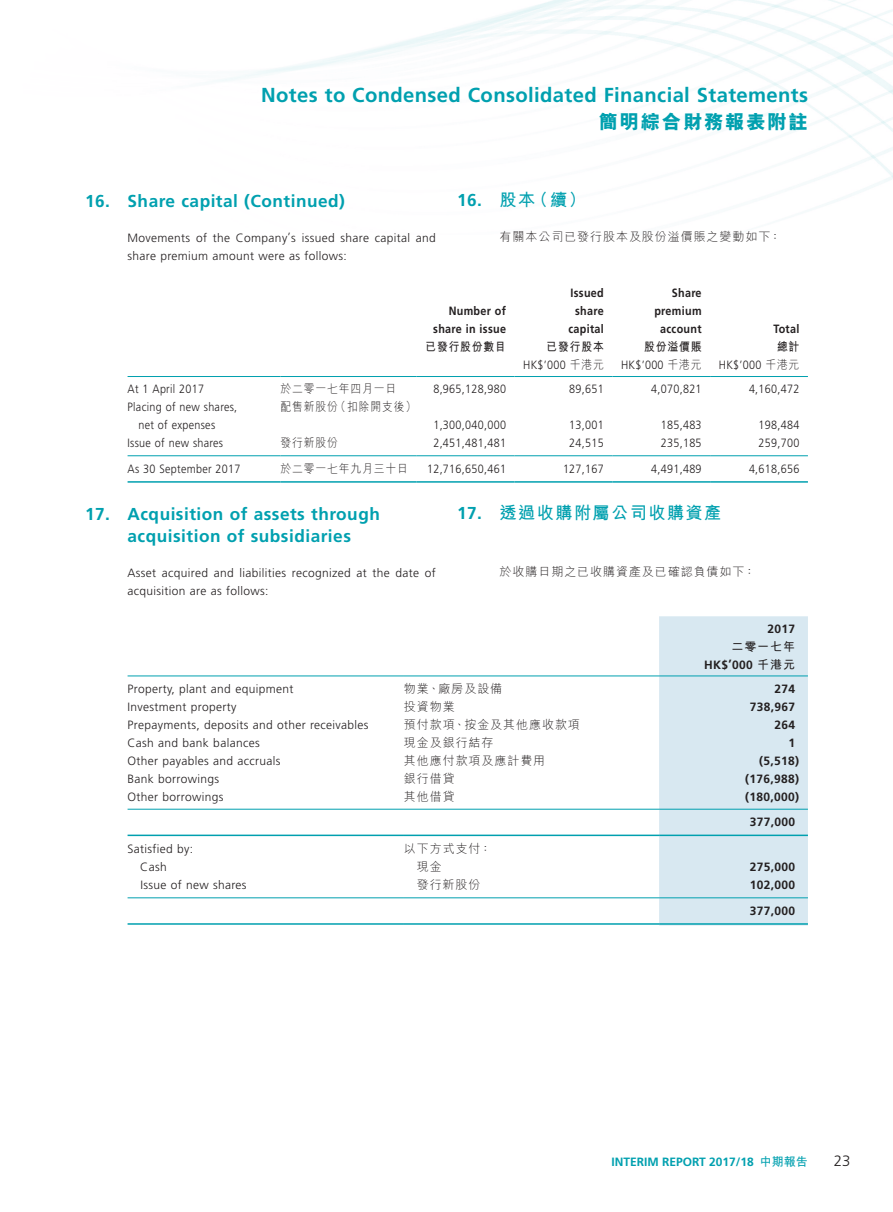
<style>
.page{position:relative;width:893px;height:1212px;background:#fff}
.page>*{position:absolute;margin:0;border:0;box-sizing:border-box;transform-origin:0 0}
.t1{font:700 20.25px "Frutiger LT Std";letter-spacing:.02em;color:#00a0af}
.t2{font:800 19.5px "M Hei HK";letter-spacing:.08em;color:#00a0af}
.t3{font:700 17.25px/21.8px "Frutiger LT Std";letter-spacing:.03em;color:#00a0af}
.t4{font:700 17.25px "M Hei HK";letter-spacing:.08em;color:#00a0af}
.t5{font:300 15px "Frutiger LT Std";color:#231f20}
.t6{font:300 12px/18px "Frutiger LT Std";letter-spacing:.03em;color:#231f20}
.t7{font:300 12px/18px "Frutiger LT Std";letter-spacing:.03em;color:#231f20;scale:.9 1}
.t8{font:300 12px "M Hei HK";letter-spacing:.08em;color:#231f20}
.t9{font:700 12px/25.2px "Frutiger LT Std";letter-spacing:.03em;color:#231f20;text-align:center}
.t10{font:700 12px/18px "Frutiger LT Std";letter-spacing:.03em;color:#231f20;text-align:right;scale:.9 1}
.t11{font:300 12px "M Hei HK";letter-spacing:.08em;color:#231f20;scale:.9 1}
.t12{font:700 12px "Frutiger LT Std";color:#00a0af}
.t13{font:700 12px "M Hei HK";letter-spacing:.08em;color:#231f20;scale:.9 1}
.t14{font:700 12px "M Hei HK";letter-spacing:.08em;color:#231f20}
.s1{font-family:"Frutiger LT Std"}
.s2{font-family:"M Hei HK"}
</style>
<div class="page">
<img style="left:216px;top:0;width:677px;height:210px">
<hr style="left:128px;top:376px;width:153px;height:1px;background:#00a0af">
<hr style="left:281px;top:376px;width:136px;height:1px;background:#00a0af">
<hr style="left:417px;top:376px;width:97px;height:1px;background:#00a0af">
<hr style="left:514px;top:376px;width:98px;height:1px;background:#00a0af">
<hr style="left:612px;top:376px;width:98px;height:1px;background:#00a0af">
<hr style="left:710px;top:376px;width:98px;height:1px;background:#00a0af">
<hr style="left:128px;top:455px;width:153px;height:1px;background:#00a0af">
<hr style="left:281px;top:455px;width:136px;height:1px;background:#00a0af">
<hr style="left:417px;top:455px;width:97px;height:1px;background:#00a0af">
<hr style="left:514px;top:455px;width:98px;height:1px;background:#00a0af">
<hr style="left:612px;top:455px;width:98px;height:1px;background:#00a0af">
<hr style="left:710px;top:455px;width:98px;height:1px;background:#00a0af">
<hr style="left:128px;top:481px;width:153px;height:2px;background:#00a0af">
<hr style="left:281px;top:481px;width:136px;height:2px;background:#00a0af">
<hr style="left:417px;top:481px;width:97px;height:2px;background:#00a0af">
<hr style="left:514px;top:481px;width:98px;height:2px;background:#00a0af">
<hr style="left:612px;top:481px;width:98px;height:2px;background:#00a0af">
<hr style="left:710px;top:481px;width:98px;height:2px;background:#00a0af">
<div style="left:659px;top:616px;width:149px;height:307px;background:#d8e8f1"></div>
<hr style="left:128px;top:675px;width:276px;height:1px;background:#00a0af">
<hr style="left:404px;top:675px;width:255px;height:1px;background:#00a0af">
<hr style="left:659px;top:675px;width:149px;height:1px;background:#00a0af">
<hr style="left:128px;top:809px;width:276px;height:1px;background:#00a0af">
<hr style="left:404px;top:809px;width:255px;height:1px;background:#00a0af">
<hr style="left:659px;top:809px;width:149px;height:1px;background:#00a0af">
<hr style="left:128px;top:834px;width:276px;height:2px;background:#00a0af">
<hr style="left:404px;top:834px;width:255px;height:2px;background:#00a0af">
<hr style="left:659px;top:834px;width:149px;height:2px;background:#00a0af">
<hr style="left:128px;top:897px;width:276px;height:1px;background:#00a0af">
<hr style="left:404px;top:897px;width:255px;height:1px;background:#00a0af">
<hr style="left:659px;top:897px;width:149px;height:1px;background:#00a0af">
<hr style="left:128px;top:923px;width:276px;height:2px;background:#00a0af">
<hr style="left:404px;top:923px;width:255px;height:2px;background:#00a0af">
<hr style="left:659px;top:923px;width:149px;height:2px;background:#00a0af">
<h1 class="t1" style="left:261px;top:83px;width:548px">Notes to Condensed Consolidated Financial Statements</h1>
<h2 class="t2" style="left:599px;top:112px;width:211px">簡明綜合財務報表附註</h2>
<h3 class="t3" style="left:85px;top:190px;width:261px">16. Share capital (Continued)</h3>
<p class="t6" style="left:128px;top:229px;width:310px">Movements of the Company’s issued share capital and share premium amount were as follows:</p>
<h3 class="t4" style="left:457px;top:187px;width:130px"><span class="s1">16.</span> 股本（續）</h3>
<p class="t8" style="left:500px;top:230px;width:283px">有關本公司已發行股本及股份溢價賬之變動如下：</p>
<p class="t10" style="left:433px;top:302px;width:82px">Number of share in issue</p>
<p class="t10" style="left:568px;top:284px;width:41px;text-align:center">Issued share capital</p>
<p class="t10" style="left:654px;top:284px;width:54px">Share premium account</p>
<p class="t10" style="left:774px;top:320px;width:30px">Total</p>
<p class="t13" style="left:425px;top:338px;width:91px">已發行股份數目</p>
<p class="t13" style="left:546px;top:338px;width:65px">已發行股本</p>
<p class="t13" style="left:644px;top:338px;width:65px">股份溢價賬</p>
<p class="t13" style="left:777px;top:338px;width:26px">總計</p>
<p class="t7" style="left:523px;top:356px;width:91px">HK$’000 <span class="s2">千港元</span></p>
<p class="t7" style="left:621px;top:356px;width:91px">HK$’000 <span class="s2">千港元</span></p>
<p class="t7" style="left:719px;top:356px;width:91px">HK$’000 <span class="s2">千港元</span></p>
<p class="t7" style="left:128px;top:380px;width:87px">At 1 April 2017</p>
<p class="t11" style="left:281px;top:383px;width:130px">於二零一七年四月一日</p>
<p class="t7" style="left:433px;top:380px;width:82px">8,965,128,980</p>
<p class="t7" style="left:569px;top:380px;width:40px">89,651</p>
<p class="t7" style="left:651px;top:380px;width:58px">4,070,821</p>
<p class="t7" style="left:749px;top:380px;width:58px">4,160,472</p>
<p class="t7" style="left:138px;top:398px;width:111px;text-indent:-11px">Placing of new shares, net of expenses</p>
<p class="t11" style="left:281px;top:401px;width:152px">配售新股份（扣除開支後）</p>
<p class="t7" style="left:433px;top:416px;width:82px">1,300,040,000</p>
<p class="t7" style="left:569px;top:416px;width:40px">13,001</p>
<p class="t7" style="left:661px;top:416px;width:47px">185,483</p>
<p class="t7" style="left:759px;top:416px;width:47px">198,484</p>
<p class="t7" style="left:128px;top:434px;width:108px">Issue of new shares</p>
<p class="t11" style="left:281px;top:437px;width:65px">發行新股份</p>
<p class="t7" style="left:433px;top:434px;width:82px">2,451,481,481</p>
<p class="t7" style="left:569px;top:434px;width:40px">24,515</p>
<p class="t7" style="left:661px;top:434px;width:47px">235,185</p>
<p class="t7" style="left:759px;top:434px;width:47px">259,700</p>
<p class="t7" style="left:128px;top:460px;width:127px">As 30 September 2017</p>
<p class="t11" style="left:281px;top:462px;width:143px">於二零一七年九月三十日</p>
<p class="t7" style="left:427px;top:460px;width:89px">12,716,650,461</p>
<p class="t7" style="left:563px;top:460px;width:47px">127,167</p>
<p class="t7" style="left:651px;top:460px;width:58px">4,491,489</p>
<p class="t7" style="left:749px;top:460px;width:58px">4,618,656</p>
<h3 class="t3" style="left:128px;top:504px;width:254px;text-indent:-43px">17. Acquisition of assets through acquisition of subsidiaries</h3>
<p class="t6" style="left:128px;top:564px;width:310px">Asset acquired and liabilities recognized at the date of acquisition are as follows:</p>
<p class="t9" style="left:767px;top:616px;width:29px">2017</p>
<p class="t14" style="left:731px;top:638px;width:65px">二零一七年</p>
<p class="t9" style="left:704px;top:652px;width:92px">HK$’000 <span class="s2">千港元</span></p>
<p class="t6" style="left:128px;top:680px;width:167px">Property, plant and equipment</p>
<p class="t8" style="left:404px;top:682px;width:100px">物業、廠房及設備</p>
<p class="t9" style="left:774px;top:676px;width:22px">274</p>
<p class="t6" style="left:128px;top:698px;width:110px">Investment property</p>
<p class="t8" style="left:404px;top:700px;width:52px">投資物業</p>
<p class="t9" style="left:750px;top:694px;width:47px">738,967</p>
<p class="t6" style="left:128px;top:716px;width:243px">Prepayments, deposits and other receivables</p>
<p class="t8" style="left:404px;top:718px;width:177px">預付款項、按金及其他應收款項</p>
<p class="t9" style="left:774px;top:712px;width:22px">264</p>
<p class="t6" style="left:128px;top:734px;width:134px">Cash and bank balances</p>
<p class="t8" style="left:404px;top:736px;width:91px">現金及銀行結存</p>
<p class="t9" style="left:788px;top:730px;width:8px">1</p>
<p class="t6" style="left:128px;top:752px;width:155px">Other payables and accruals</p>
<p class="t8" style="left:404px;top:754px;width:143px">其他應付款項及應計費用</p>
<p class="t9" style="left:759px;top:748px;width:42px">(5,518)</p>
<p class="t6" style="left:128px;top:770px;width:93px">Bank borrowings</p>
<p class="t8" style="left:404px;top:772px;width:52px">銀行借貸</p>
<p class="t9" style="left:745px;top:766px;width:56px">(176,988)</p>
<p class="t6" style="left:128px;top:788px;width:97px">Other borrowings</p>
<p class="t8" style="left:404px;top:790px;width:52px">其他借貸</p>
<p class="t9" style="left:745px;top:784px;width:56px">(180,000)<br>377,000</p>
<p class="t6" style="left:128px;top:840px;width:67px">Satisfied by:</p>
<p class="t8" style="left:404px;top:843px;width:89px">以下方式支付：</p>
<p class="t6" style="left:140px;top:858px;width:28px">Cash</p>
<p class="t8" style="left:417px;top:861px;width:26px">現金</p>
<p class="t9" style="left:750px;top:855px;width:47px">275,000</p>
<p class="t6" style="left:140px;top:876px;width:108px">Issue of new shares</p>
<p class="t8" style="left:417px;top:879px;width:65px">發行新股份</p>
<p class="t9" style="left:750px;top:873px;width:47px;text-align:left">102,000<br>377,000</p>
<h3 class="t4" style="left:457px;top:500px;width:266px"><span class="s1">17.</span> 透過收購附屬公司收購資產</h3>
<p class="t8" style="left:500px;top:566px;width:257px">於收購日期之已收購資產及已確認負債如下：</p>
<p class="t12" style="left:611px;top:1155px;width:198px">INTERIM REPORT 2017/18 <span class="s2">中期報告</span></p>
<p class="t5" style="left:834px;top:1152px;width:18px">23</p>
</div>
